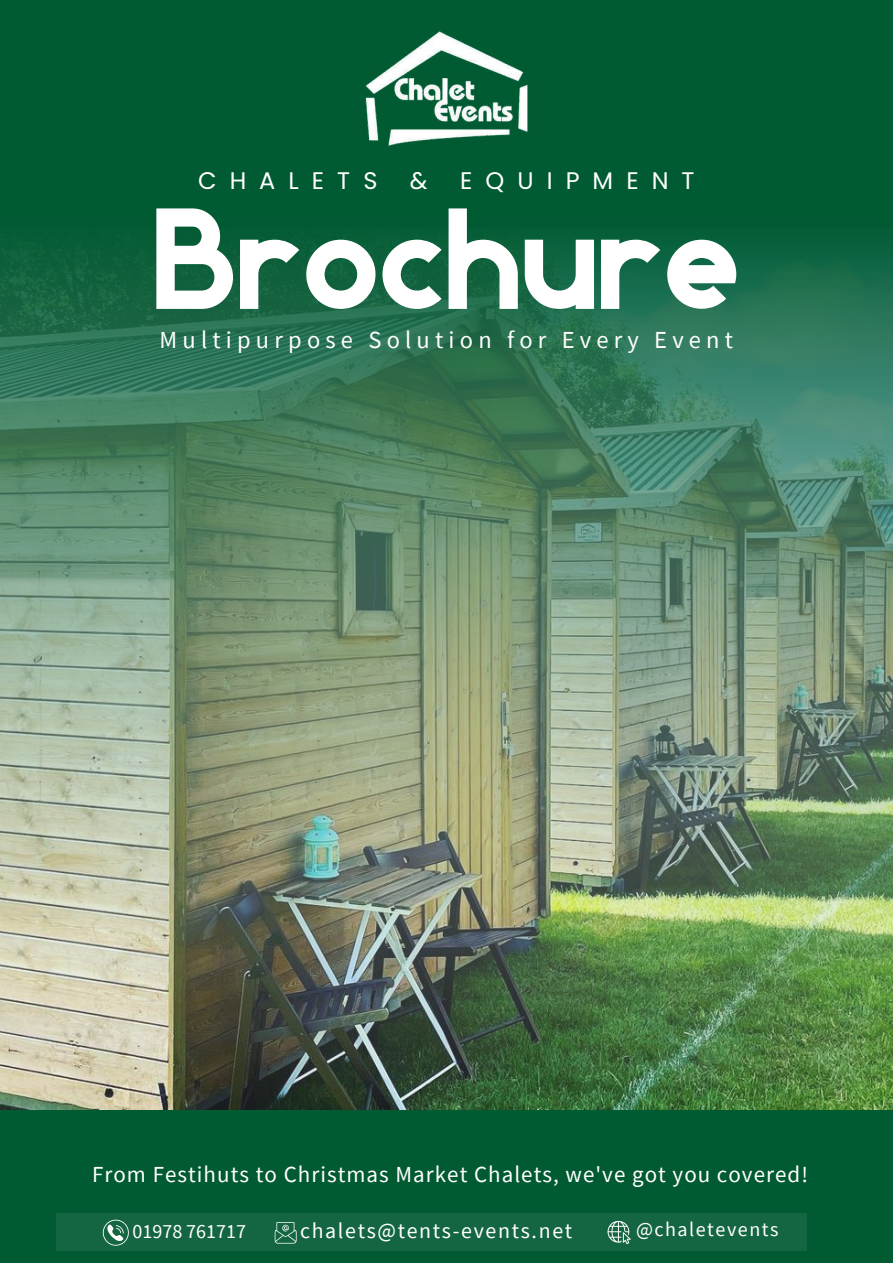
<style>
.page{position:relative;width:893px;height:1264px;background:#fff}
.page>*{position:absolute;margin:0;border:0;box-sizing:border-box;transform-origin:0 0}
.t1{font:900 148.8px "Geometrica Sans";letter-spacing:-.015em;color:#fff}
.t2{font:24.45px "Source Sans Pro";letter-spacing:.215em;color:#fff}
.t3{font:24px "Poppins";letter-spacing:.545em;color:#fff}
.t4{font:22.95px "Source Sans Pro";letter-spacing:.045em;color:#fff}
.t5{font:21.9px "Source Sans Pro";letter-spacing:.075em;color:#fff}
.t6{font:20.1px "Source Sans Pro";letter-spacing:.075em;color:#fff}
.t7{font:20.1px "Source Sans Pro";color:#fff}
</style>
<div class="page">
<div style="left:0;top:0;width:892px;height:1262px;background:#005a32"></div>
<img style="left:365px;top:31px;width:163px;height:115px">
<div style="left:57px;top:1213px;width:750px;height:37px;background:#146642"></div>
<img style="left:0;top:238px;width:892px;height:871px">
<p class="t3" style="left:198px;top:164px;width:181px">CHALETS</p>
<p class="t3" style="left:410px;top:164px;width:19px">&amp;</p>
<p class="t3" style="left:460px;top:164px;width:236px">EQUIPMENT</p>
<h1 class="t1" style="left:152px;top:197px;width:590px">Brochure</h1>
<p class="t2" style="left:159px;top:323px;width:575px">Multipurpose Solution for Every Event</p>
<p class="t4" style="left:92px;top:1159px;width:717px">From Festihuts to Christmas Market Chalets, we've got you covered!</p>
<p class="t7" style="left:132px;top:1218px;width:115px">01978 761717</p>
<p class="t5" style="left:300px;top:1216px;width:273px">chalets@tents-events.net</p>
<p class="t6" style="left:636px;top:1215px;width:144px">@chaletevents</p>
</div>
